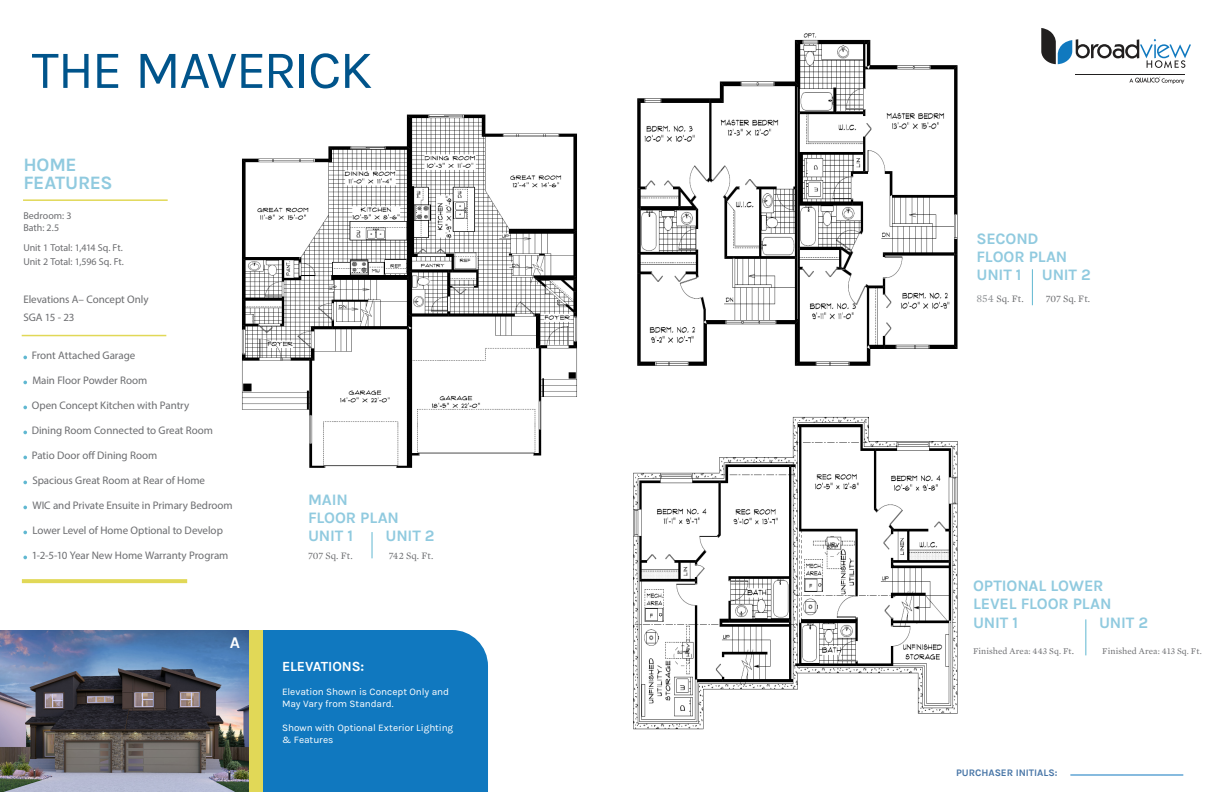
<style>
.page{position:relative;width:1224px;height:792px;background:#fff}
.page>*{position:absolute;margin:0;border:0;box-sizing:border-box;transform-origin:0 0}
.Broadview_Header{font:54px "Karla";letter-spacing:-.03em;color:#00548b}
.Broadview_Subhead{font:700 19px/18px "Karla";letter-spacing:-.02em;color:#90cadf}
.Broadview_Subhead-2{font:700 16.4px "Karla";color:#fff}
.Broadview_Subhead-3{font:700 16px/18px "Karla";letter-spacing:-.01em;color:#90cadf}
.Broadview_Subhead-4{font:700 14px "Karla";letter-spacing:-.01em;color:#fff}
.Broadview_Bullets{font:11px "Myriad Pro";letter-spacing:-.005em;color:#6c6d70}
.Broadview_Copy{font:11px "Myriad Pro";letter-spacing:-.005em;color:#6c6d70}
.Broadview_Bullet_Fir{font:11px "Myriad Pro";letter-spacing:-.005em;color:#6c6d70}
.Broadview_Subhead-5{font:10px/12px "Karla";letter-spacing:-.005em;color:#fff}
.Broadview_Copy-2{font:10px/14px "Myriad Pro";letter-spacing:-.005em;color:#6c6d70}
.Broadview_Subhead-6{font:10px "Mercury Text G1";letter-spacing:.005em;color:#6c6d70}
.Broadview_Fine_Print{font:700 10px "Karla";color:#4876a7}
.Broadview_Copy_First{font:10px/12px "Myriad Pro";color:#6c6d70}
.Broadview_Subhead-7{font:9px "Mercury Text G1";letter-spacing:.01em;color:#6c6d70}
.s1{font-size:11px;color:#8f9295}
.s2{font-size:10px}
</style>
<div class="page">
<img style="left:633px;top:416px;width:325px;height:314px">
<div style="left:262px;top:630px;width:226px;height:162px;background:#1078bf"></div>
<img style="left:0;top:630px;width:249px;height:162px">
<svg style="left:23px;top:356px;width:4px;height:3px"></svg>
<svg style="left:23px;top:381px;width:4px;height:3px"></svg>
<svg style="left:23px;top:406px;width:4px;height:3px"></svg>
<svg style="left:23px;top:431px;width:4px;height:3px"></svg>
<svg style="left:23px;top:456px;width:4px;height:3px"></svg>
<svg style="left:23px;top:481px;width:4px;height:3px"></svg>
<svg style="left:23px;top:506px;width:4px;height:3px"></svg>
<svg style="left:23px;top:531px;width:4px;height:3px"></svg>
<svg style="left:23px;top:556px;width:4px;height:3px"></svg>
<hr style="left:23px;top:199px;width:145px;height:2px;background:#e1d857">
<hr style="left:22px;top:335px;width:144px;height:1px;background:#e1d857">
<svg style="left:22px;top:579px;width:165px;height:4px"></svg>
<svg style="left:1041px;top:28px;width:150px;height:40px"></svg>
<svg style="left:1129px;top:77px;width:55px;height:7px"></svg>
<hr style="left:1076px;top:74px;width:109px;height:1px;background:#211f1f">
<hr style="left:1070px;top:774px;width:113px;height:1px;background:#1078bf">
<div style="left:249px;top:630px;width:13px;height:162px;background:#e1d857"></div>
<img style="left:242px;top:114px;width:335px;height:354px">
<img style="left:637px;top:33px;width:321px;height:333px">
<hr style="left:1032px;top:269px;width:1px;height:36px;background:#60b8d1">
<hr style="left:1085px;top:619px;width:1px;height:36px;background:#60b8d1">
<svg style="left:372px;top:532px;width:1px;height:26px"></svg>
<p class="Broadview_Header" style="left:32px;top:40px;width:342px">THE MAVERICK</p>
<p class="Broadview_Subhead" style="left:23px;top:155px;width:91px">HOME<br>FEATURES</p>
<p class="Broadview_Copy_First" style="left:23px;top:209px;width:50px">Bedroom: 3<br>Bath: 2.5</p>
<p class="Broadview_Copy-2" style="left:23px;top:240px;width:102px">Unit 1 Total: 1,414 Sq. Ft.<br>Unit 2 Total: 1,596 Sq. Ft.</p>
<p class="Broadview_Copy" style="left:23px;top:292px;width:127px">Elevations A– Concept Only</p>
<p class="Broadview_Copy" style="left:23px;top:310px;width:53px">SGA 15 - 23</p>
<p class="Broadview_Bullet_Fir" style="left:32px;top:349px;width:105px">Front Attached Garage</p>
<p class="Broadview_Bullets" style="left:32px;top:374px;width:117px">Main Floor Powder Room</p>
<p class="Broadview_Bullets" style="left:32px;top:399px;width:159px">Open Concept Kitchen with Pantry</p>
<p class="Broadview_Bullets" style="left:32px;top:424px;width:183px">Dining Room Connected to Great Room</p>
<p class="Broadview_Bullets" style="left:32px;top:449px;width:127px">Patio Door off Dining Room</p>
<p class="Broadview_Bullets" style="left:32px;top:474px;width:174px">Spacious Great Room at Rear of Home</p>
<p class="Broadview_Bullets" style="left:32px;top:499px;width:202px">WIC and Private Ensuite in Primary Bedroom</p>
<p class="Broadview_Bullets" style="left:32px;top:524px;width:192px">Lower Level of Home Optional to Develop</p>
<p class="Broadview_Bullets" style="left:32px;top:549px;width:198px">1-2-5-10 Year New Home Warranty Program</p>
<p class="Broadview_Subhead-2" style="left:230px;top:633px;width:12px">A</p>
<p class="Broadview_Subhead-3" style="left:308px;top:491px;width:92px">MAIN<br>FLOOR PLAN</p>
<p class="Broadview_Subhead-3" style="left:308px;top:527px;width:47px">UNIT 1</p>
<p class="Broadview_Subhead-3" style="left:386px;top:527px;width:51px">UNIT 2</p>
<p class="Broadview_Subhead-6" style="left:308px;top:550px;width:46px">707 Sq. Ft.</p>
<p class="Broadview_Subhead-6" style="left:389px;top:550px;width:46px">742 Sq. Ft.</p>
<p class="Broadview_Subhead-4" style="left:282px;top:658px;width:83px">ELEVATIONS:</p>
<p class="Broadview_Subhead-5" style="left:282px;top:685px;width:168px">Elevation Shown is Concept Only and<br>May Vary from Standard.</p>
<p class="Broadview_Subhead-5" style="left:282px;top:721px;width:173px">Shown with Optional Exterior Lighting &amp; Features</p>
<p class="Broadview_Subhead-3" style="left:977px;top:229px;width:92px">SECOND<br>FLOOR PLAN</p>
<p class="Broadview_Subhead-3" style="left:977px;top:265px;width:47px">UNIT 1</p>
<p class="Broadview_Subhead-3" style="left:1042px;top:265px;width:51px">UNIT 2</p>
<p class="Broadview_Subhead-6" style="left:977px;top:293px;width:49px"><span class="s1">854</span> Sq. Ft.</p>
<p class="Broadview_Subhead-6" style="left:1046px;top:293px;width:46px">707 Sq. Ft.</p>
<p class="Broadview_Subhead-3" style="left:973px;top:577px;width:140px">OPTIONAL LOWER<br>LEVEL FLOOR PLAN</p>
<p class="Broadview_Subhead-3" style="left:973px;top:614px;width:47px">UNIT 1</p>
<p class="Broadview_Subhead-3" style="left:1099px;top:614px;width:51px">UNIT 2</p>
<p class="Broadview_Subhead-7" style="left:973px;top:646px;width:103px">Finished Area: 443 Sq. Ft<span class="s2">.</span></p>
<p class="Broadview_Subhead-7" style="left:1102px;top:646px;width:101px">Finished Area: 413 Sq. Ft.</p>
<p class="Broadview_Fine_Print" style="left:956px;top:767px;width:103px">PURCHASER INITIALS:</p>
</div>
